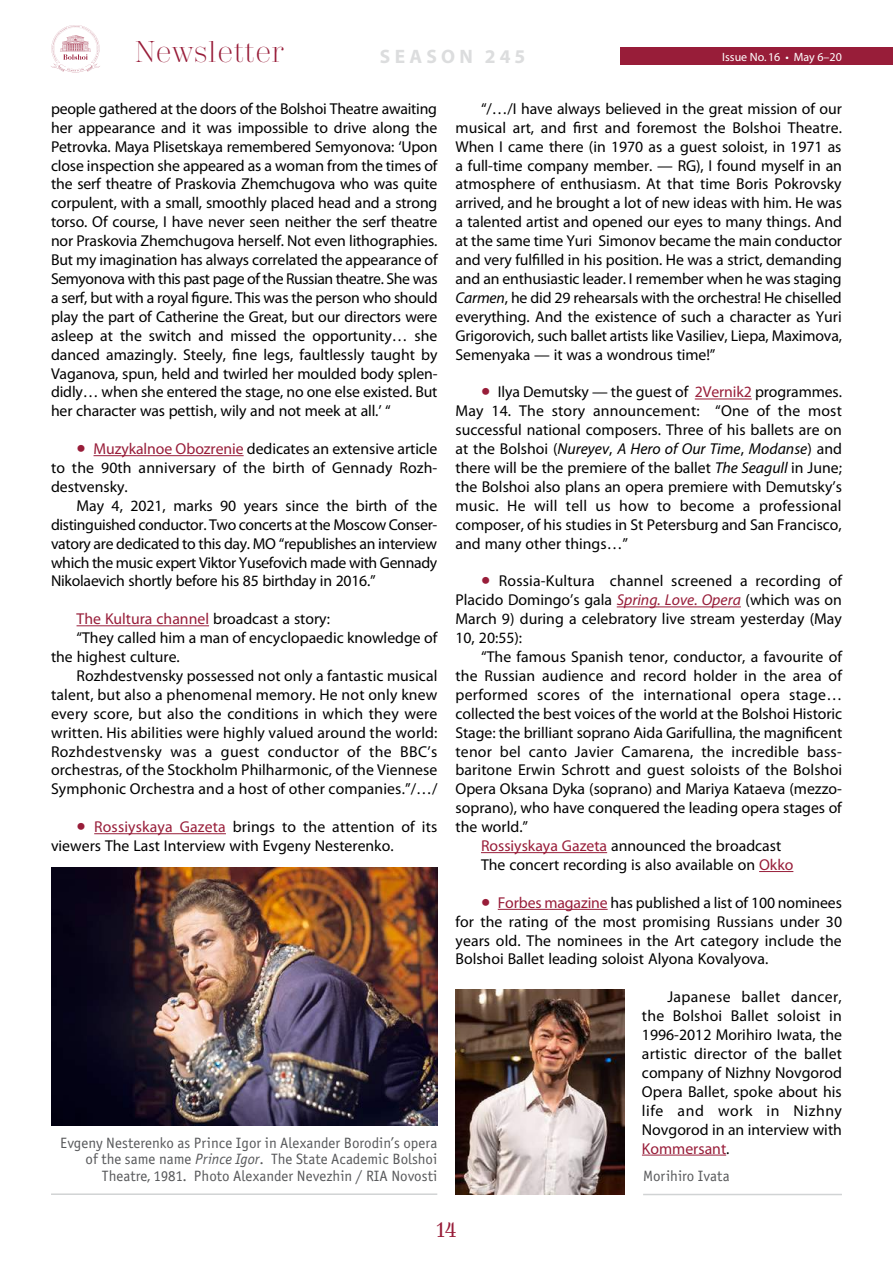
<style>
.page{position:relative;width:893px;height:1263px;background:#fff}
.page>*{position:absolute;margin:0;border:0;box-sizing:border-box;transform-origin:0 0}
.t1{font:300 30px "Trivia Serif";color:#981d39}
.t2{font:21px "Trivia Serif 10 Demo";color:#981d39}
.t3{font:700 19.5px "Myriad Pro";letter-spacing:.22em;color:#dcddde}
.t4{font:15.75px/18.9px "Myriad Pro";color:#000;text-align:justify}
.t5{font:15.75px "Myriad Pro";letter-spacing:.02em;color:#000}
.t6{font:15.75px "Myriad Pro";letter-spacing:.025em;color:#000}
.t7{font:15.75px "Myriad Pro";color:#981d39}
.t8{font:15px/16.5px "Officina Sans Book ITC";color:#58595b;text-align:right}
.t9{font:12px "Myriad Pro";color:#fff}
.s1{font-size:33px;color:#981d39}
.s2{color:#981d39}
.s3{color:#000}
.s4{font-style:italic}
.s5{font-style:italic;color:#981d39}
</style>
<div class="page">
<svg style="left:51px;top:25px;width:49px;height:47px"></svg>
<div style="left:621px;top:48px;width:272px;height:17px;background:#981d39"></div>
<hr style="left:94px;top:455px;width:150px;height:1px;background:#981d39">
<hr style="left:77px;top:625px;width:132px;height:1px;background:#981d39">
<hr style="left:94px;top:833px;width:132px;height:1px;background:#981d39">
<hr style="left:695px;top:399px;width:57px;height:1px;background:#981d39">
<hr style="left:617px;top:606px;width:124px;height:1px;background:#981d39">
<hr style="left:481px;top:852px;width:126px;height:1px;background:#981d39">
<hr style="left:759px;top:871px;width:34px;height:1px;background:#981d39">
<hr style="left:498px;top:909px;width:110px;height:1px;background:#981d39">
<hr style="left:642px;top:1155px;width:84px;height:1px;background:#981d39">
<img style="left:51px;top:867px;width:386px;height:258px">
<hr style="left:51px;top:1193px;width:386px;height:2px;background:#d1d3d4">
<img style="left:455px;top:989px;width:170px;height:206px">
<hr style="left:643px;top:1194px;width:199px;height:1px;background:#d1d3d4">
<h1 class="t1" style="left:135px;top:36px;width:150px">Newsletter</h1>
<p class="t3" style="left:380px;top:44px;width:147px">SEASON 245</p>
<p class="t9" style="left:722px;top:49px;width:121px">Issue No.16 • May 6–20</p>
<p class="t4" style="left:51px;top:99px;width:388px">people gathered at the doors of the Bolshoi Theatre awaiting her appearance and it was impossible to drive along the Petrovka. Maya Plisetskaya remembered Semyonova: ‘Upon close inspection she appeared as a woman from the times of the serf theatre of Praskovia Zhemchugova who was quite corpulent, with a small, smoothly placed head and a strong torso. Of course, I have never seen neither the serf theatre nor Praskovia Zhemchugova herself. Not even lithographies.<br>But my imagination has always correlated the appearance of Semyonova with this past page of the Russian theatre. She was a serf, but with a royal figure. This was the person who should play the part of Catherine the Great, but our directors were asleep at the switch and missed the opportunity… she danced amazingly. Steely, fine legs, faultlessly taught by Vaganova, spun, held and twirled her moulded body splen&shy;didly… when she entered the stage, no one else existed. But her character was pettish, wily and not meek at all.’ “</p>
<p class="t4" style="left:51px;top:439px;width:388px;text-indent:26px"><span class="s1">•</span> <span class="s2">Muzykalnoe Obozrenie</span> dedicates an extensive article to the 90th anniversary of the birth of Gennady Rozh&shy;destvensky.</p>
<p class="t4" style="left:51px;top:496px;width:388px;text-indent:26px">May 4, 2021, marks 90 years since the birth of the distinguished conductor. Two concerts at the Moscow Conser&shy;vatory are dedicated to this day. MO “republishes an interview which the music expert Viktor Yusefovich made with Gennady Nikolaevich shortly before his 85 birthday in 2016.”</p>
<p class="t7" style="left:77px;top:609px;width:255px">The Kultura channel <span class="s3">broadcast a story:</span></p>
<p class="t4" style="left:77px;top:628px;width:362px">“They called him a man of encyclopaedic knowledge of</p>
<p class="t4" style="left:51px;top:647px;width:130px">the highest culture.</p>
<p class="t4" style="left:77px;top:666px;width:362px">Rozhdestvensky possessed not only a fantastic musical</p>
<p class="t4" style="left:51px;top:685px;width:388px">talent, but also a phenomenal memory. He not only knew</p>
<p class="t4" style="left:51px;top:704px;width:388px">every score, but also the conditions in which they were</p>
<p class="t4" style="left:51px;top:723px;width:388px">written. His abilities were highly valued around the world:</p>
<p class="t6" style="left:51px;top:741px;width:388px">Rozhdestvensky was a guest conductor of the BBC’s</p>
<p class="t4" style="left:51px;top:760px;width:388px">orchestras, of the Stockholm Philharmonic, of the Viennese</p>
<p class="t4" style="left:51px;top:779px;width:388px">Symphonic Orchestra and a host of other companies.”/…/</p>
<p class="t4" style="left:51px;top:817px;width:388px;text-indent:26px"><span class="s1">•</span> <span class="s2">Rossiyskaya Gazeta</span> brings to the attention of its viewers The Last Interview with Evgeny Nesterenko.</p>
<p class="t4" style="left:455px;top:99px;width:388px;text-indent:26px">“/…/I have always believed in the great mission of our musical art, and first and foremost the Bolshoi Theatre.<br>When I came there (in 1970 as a guest soloist, in 1971 as a full-time company member. — RG), I found myself in an atmosphere of enthusiasm. At that time Boris Pokrovsky arrived, and he brought a lot of new ideas with him. He was a talented artist and opened our eyes to many things. And at the same time Yuri Simonov became the main conductor and very fulfilled in his position. He was a strict, demanding and an enthusiastic leader. I remember when he was staging <span class="s4">Carmen</span>, he did 29 rehearsals with the orchestra! He chiselled everything. And the existence of such a character as Yuri Grigorovich, such ballet artists like Vasiliev, Liepa, Maximova, Semenyaka — it was a wondrous time!”</p>
<p class="t4" style="left:455px;top:382px;width:388px;text-indent:26px"><span class="s1">•</span> Ilya Demutsky — the guest of <span class="s2">2Vernik2</span> programmes.<br>May 14. The story announcement: “One of the most successful national composers. Three of his ballets are on at the Bolshoi (<span class="s4">Nureyev</span>, <span class="s4">A Hero of Our Time</span>, <span class="s4">Modanse</span>) and there will be the premiere of the ballet <span class="s4">The Seagull</span> in June; the Bolshoi also plans an opera premiere with Demutsky’s music. He will tell us how to become a professional composer, of his studies in St Petersburg and San Francisco, and many other things…”</p>
<p class="t4" style="left:455px;top:571px;width:388px;text-indent:26px"><span class="s1">•</span> Rossia-Kultura channel screened a recording of Placido Domingo’s gala <span class="s5">Spring. Love. Opera</span> (which was on March 9) during a celebratory live stream yesterday (May 10, 20:55):</p>
<p class="t4" style="left:481px;top:647px;width:363px">“The famous Spanish tenor, conductor, a favourite of</p>
<p class="t4" style="left:455px;top:666px;width:388px">the Russian audience and record holder in the area of</p>
<p class="t5" style="left:455px;top:685px;width:388px">performed scores of the international opera stage…</p>
<p class="t4" style="left:455px;top:704px;width:388px">collected the best voices of the world at the Bolshoi Historic</p>
<p class="t4" style="left:455px;top:723px;width:388px">Stage: the brilliant soprano Aida Garifullina, the magnificent</p>
<p class="t4" style="left:455px;top:741px;width:388px">tenor bel canto Javier Camarena, the incredible bass-</p>
<p class="t4" style="left:455px;top:760px;width:388px">baritone Erwin Schrott and guest soloists of the Bolshoi</p>
<p class="t4" style="left:455px;top:779px;width:388px">Opera Oksana Dyka (soprano) and Mariya Kataeva (mezzo-</p>
<p class="t4" style="left:455px;top:798px;width:388px">soprano), who have conquered the leading opera stages of</p>
<p class="t4" style="left:455px;top:817px;width:74px">the world.”</p>
<p class="t4" style="left:481px;top:836px;width:302px"><span class="s2">Rossiyskaya Gazeta</span> announced the broadcast</p>
<p class="t4" style="left:481px;top:855px;width:314px">The concert recording is also available on <span class="s2">Okko</span></p>
<p class="t4" style="left:455px;top:893px;width:388px;text-indent:26px"><span class="s1">•</span> <span class="s2">Forbes magazine</span> has published a list of 100 nominees for the rating of the most promising Russians under 30 years old. The nominees in the Art category include the Bolshoi Ballet leading soloist Alyona Kovalyova.</p>
<p class="t4" style="left:642px;top:987px;width:202px;text-indent:26px">Japanese ballet dancer, the Bolshoi Ballet soloist in 1996-2012 Morihiro Iwata, the artistic director of the ballet company of Nizhny Novgorod Opera Ballet, spoke about his life and work in Nizhny Novgorod in an interview with <span class="s2">Kommersant</span>.</p>
<p class="t8" style="left:60px;top:1134px;width:379px">Evgeny Nesterenko as Prince Igor in Alexander Borodin’s opera of the same name <span class="s4">Prince Igor</span>. The State Academic Bolshoi<br>Theatre, 1981. Photo Alexander Nevezhin / RIA Novosti</p>
<p class="t8" style="left:643px;top:1168px;width:88px">Morihiro Ivata</p>
<h2 class="t2" style="left:437px;top:1217px;width:21px">14</h2>
</div>
